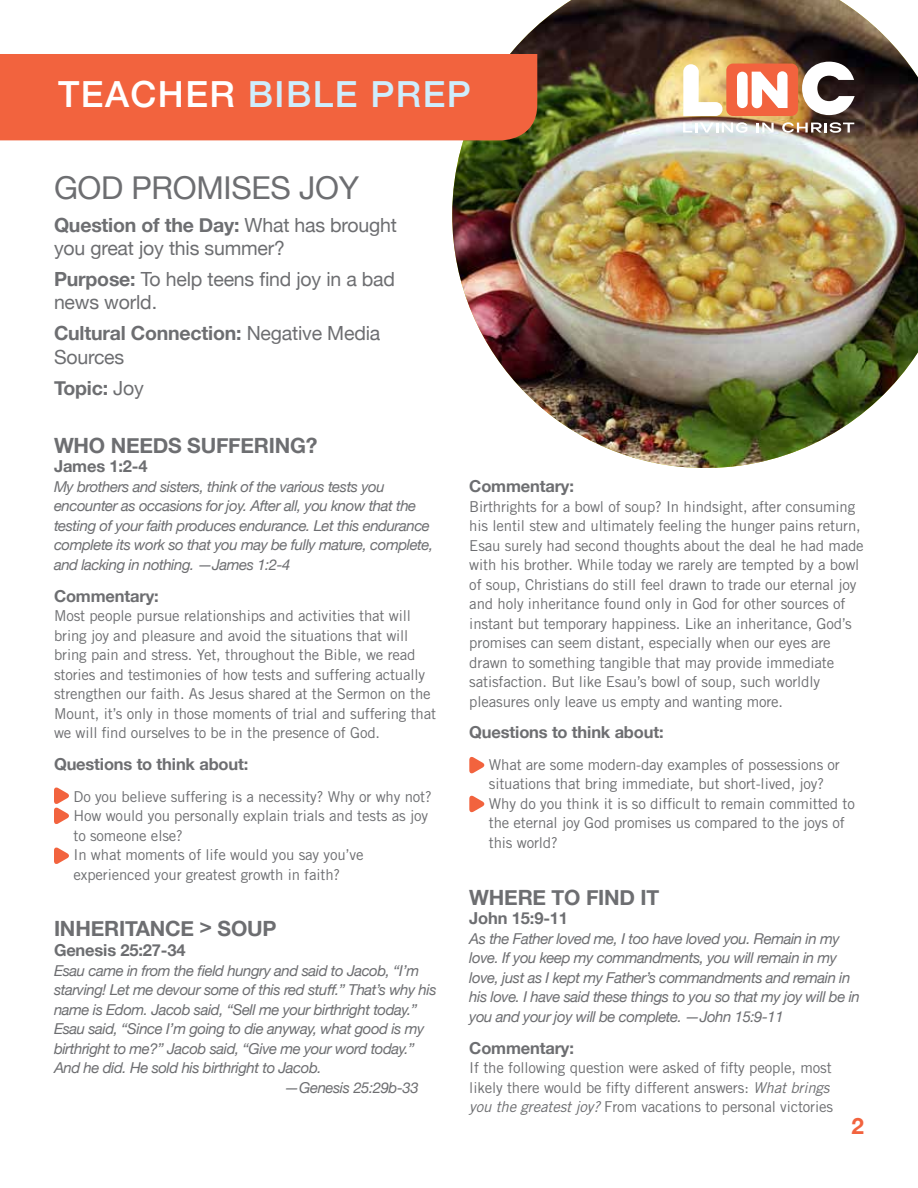
<style>
.page{position:relative;width:918px;height:1188px;background:#fff}
.page>*{position:absolute;margin:0;border:0;box-sizing:border-box;transform-origin:0 0}
.t1{font:500 36px "Helvetica Neue";letter-spacing:.04em;color:#cfedfc}
.t2{font:31.5px "Helvetica Neue";letter-spacing:-.01em;color:#6d6e71}
.t3{font:700 22.5px "Helvetica Neue";color:#f2633e}
.t4{font:700 21px "Helvetica Neue";letter-spacing:-.01em;color:#6d6e71}
.t5{font:19.5px/23.4px "Helvetica Neue";letter-spacing:-.01em;color:#6d6e71}
.t6{font:700 19.5px "Helvetica Neue";letter-spacing:-.01em;color:#6d6e71}
.t7{font:700 16.5px "Helvetica Neue";letter-spacing:-.01em;color:#6d6e71}
.t8{font:15px/19.5px "Trade Gothic LT Std";letter-spacing:-.01em;color:#6d6e71}
.t9{font:italic 15px/19.5px "Helvetica Neue";letter-spacing:-.03em;color:#6d6e71}
.s1{color:#fff}
.s2{font-weight:700}
.s3{font-weight:400}
.s4{font-style:italic}
</style>
<div class="page">
<img style="left:452px;top:0;width:466px;height:468px">
<div style="left:0;top:54px;width:537px;height:86px;background:#f2633e"></div>
<div style="left:726px;top:64px;width:72px;height:52px;background:#f2633e;border-radius:7px"></div>
<svg style="left:683px;top:64px;width:40px;height:52px"></svg>
<svg style="left:737px;top:71px;width:51px;height:37px"></svg>
<svg style="left:802px;top:62px;width:53px;height:53px"></svg>
<svg style="left:683px;top:122px;width:64px;height:11px"></svg>
<svg style="left:757px;top:123px;width:17px;height:10px"></svg>
<svg style="left:782px;top:122px;width:72px;height:11px"></svg>
<svg style="left:469px;top:795px;width:16px;height:18px"></svg>
<svg style="left:469px;top:757px;width:16px;height:17px"></svg>
<svg style="left:54px;top:847px;width:15px;height:17px"></svg>
<svg style="left:54px;top:787px;width:15px;height:37px"></svg>
<h1 class="t1" style="left:58px;top:65px;width:414px"><span class="s1">TEACHER</span> BIBLE PREP</h1>
<h2 class="t2" style="left:54px;top:165px;width:307px">GOD PROMISES JOY</h2>
<h3 class="t5" style="left:54px;top:214px;width:344px"><span class="s2">Question of the Day:</span> What has brought you great joy this summer?</h3>
<h3 class="t5" style="left:54px;top:268px;width:343px"><span class="s2">Purpose:</span> To help teens find joy in a bad news world.</h3>
<h3 class="t5" style="left:54px;top:323px;width:328px"><span class="s2">Cultural Connection:</span> Negative Media<br>Sources</h3>
<h3 class="t6" style="left:54px;top:372px;width:91px">Topic: <span class="s3">Joy</span></h3>
<h3 class="t4" style="left:54px;top:429px;width:265px">WHO NEEDS SUFFERING?</h3>
<p class="t7" style="left:54px;top:454px;width:95px">James 1:2-4</p>
<p class="t9" style="left:54px;top:478px;width:381px">My brothers and sisters, think of the various tests you encounter as occasions for joy. After all, you know that the testing of your faith produces endurance. Let this endurance complete its work so that you may be fully mature, complete, and lacking in nothing. —James 1:2-4</p>
<p class="t7" style="left:54px;top:583px;width:106px">Commentary:</p>
<p class="t8" style="left:54px;top:606px;width:384px">Most people pursue relationships and activities that will bring joy and pleasure and avoid the situations that will bring pain and stress. Yet, throughout the Bible, we read stories and testimonies of how tests and suffering actually strengthen our faith. As Jesus shared at the Sermon on the Mount, it’s only in those moments of trial and suffering that we will find ourselves to be in the presence of God.</p>
<p class="t7" style="left:54px;top:751px;width:196px">Questions to think about:</p>
<p class="t8" style="left:74px;top:786px;width:360px">Do you believe suffering is a necessity? Why or why not?<br>How would you personally explain trials and tests as joy to someone else?<br>In what moments of life would you say you’ve experienced your greatest growth in faith?</p>
<h3 class="t4" style="left:54px;top:912px;width:224px">INHERITANCE &gt; SOUP</h3>
<p class="t7" style="left:54px;top:937px;width:133px">Genesis 25:27-34</p>
<p class="t9" style="left:54px;top:961px;width:367px">Esau came in from the field hungry and said to Jacob, “I’m</p>
<p class="t9" style="left:54px;top:981px;width:384px">starving! Let me devour some of this red stuff.” That’s why his</p>
<p class="t9" style="left:54px;top:1000px;width:365px">name is Edom. Jacob said, “Sell me your birthright today.”</p>
<p class="t9" style="left:54px;top:1020px;width:372px">Esau said, “Since I’m going to die anyway, what good is my</p>
<p class="t9" style="left:54px;top:1039px;width:362px">birthright to me?” Jacob said, “Give me your word today.”</p>
<p class="t9" style="left:54px;top:1059px;width:269px">And he did. He sold his birthright to Jacob.</p>
<p class="t9" style="left:285px;top:1078px;width:136px">—Genesis 25:29b-33</p>
<p class="t7" style="left:469px;top:473px;width:106px">Commentary:</p>
<p class="t8" style="left:469px;top:496px;width:396px">Birthrights for a bowl of soup? In hindsight, after consuming his lentil stew and ultimately feeling the hunger pains return, Esau surely had second thoughts about the deal he had made with his brother. While today we rarely are tempted by a bowl of soup, Christians do still feel drawn to trade our eternal joy and holy inheritance found only in God for other sources of instant but temporary happiness. Like an inheritance, God’s promises can seem distant, especially when our eyes are drawn to something tangible that may provide immediate satisfaction. But like Esau’s bowl of soup, such worldly pleasures only leave us empty and wanting more.</p>
<p class="t7" style="left:469px;top:720px;width:196px">Questions to think about:</p>
<p class="t8" style="left:489px;top:755px;width:368px">What are some modern-day examples of possessions or situations that bring immediate, but short-lived, joy?<br>Why do you think it is so difficult to remain committed to the eternal joy God promises us compared to the joys of this world?</p>
<h3 class="t4" style="left:469px;top:881px;width:192px">WHERE TO FIND IT</h3>
<p class="t7" style="left:469px;top:906px;width:100px">John 15:9-11</p>
<p class="t9" style="left:469px;top:930px;width:392px">As the Father loved me, I too have loved you. Remain in my love. If you keep my commandments, you will remain in my love, just as I kept my Father’s commandments and remain in his love. I have said these things to you so that my joy will be in you and your joy will be complete. —John 15:9-11</p>
<p class="t7" style="left:469px;top:1035px;width:106px">Commentary:</p>
<p class="t8" style="left:469px;top:1058px;width:365px">If the following question were asked of fifty people, most likely there would be fifty different answers: <span class="s4">What brings you the greatest joy?</span> From vacations to personal victories</p>
<h3 class="t3" style="left:851px;top:1108px;width:14px">2</h3>
</div>
